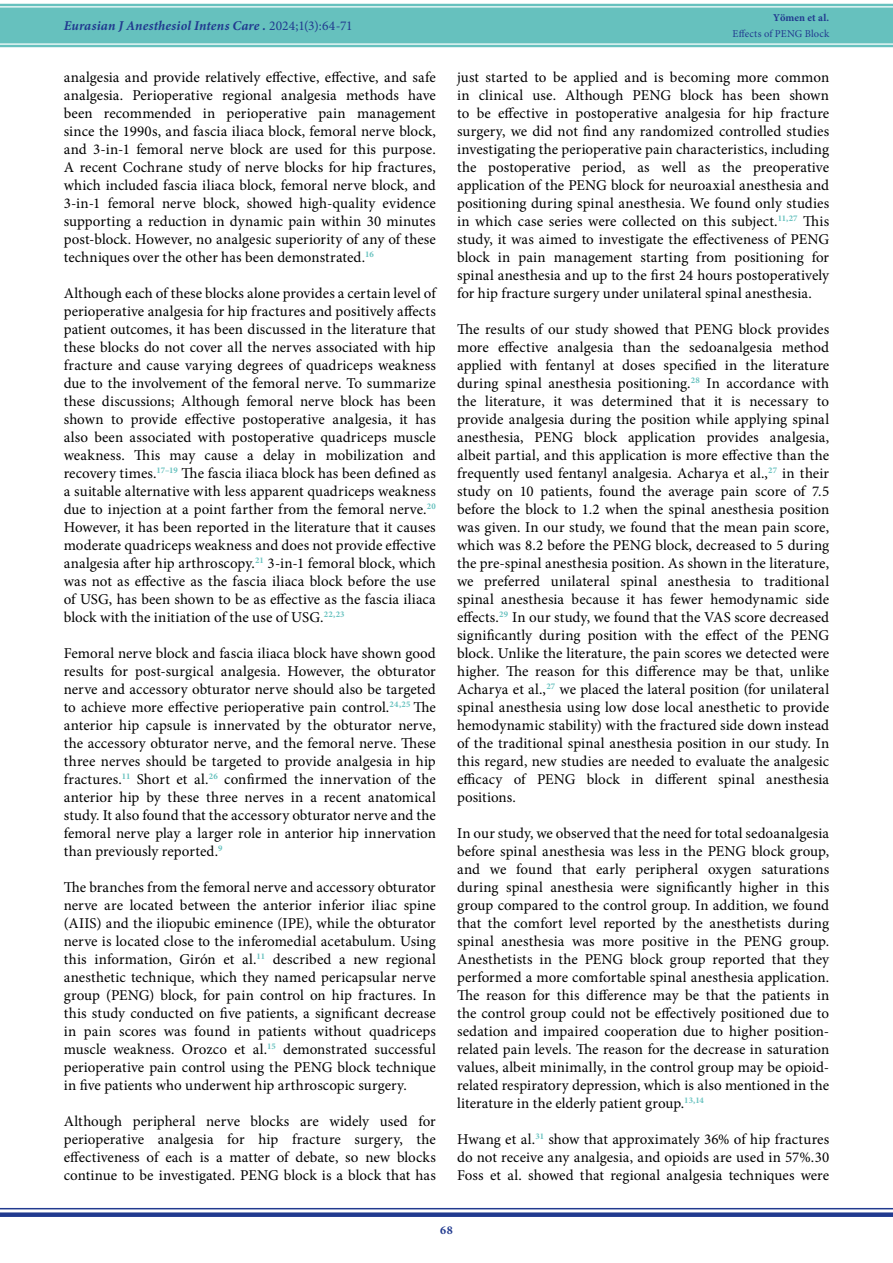
<style>
.page{position:relative;width:893px;height:1263px;background:#fff}
.page>*{position:absolute;margin:0;border:0;box-sizing:border-box;transform-origin:0 0}
.Ana_metin{font:15px/18px "Minion Pro";letter-spacing:.005em;color:#000;text-align:justify}
.t1{font:italic 700 13.5px "Minion Pro";letter-spacing:.01em;color:#213a8f}
.t2{font:700 12px "Minion Pro";color:#213a8f}
.t3{font:10.5px "Minion Pro";letter-spacing:.02em;color:#213a8f}
.t4{font:700 10.5px "Minion Pro";letter-spacing:.01em;color:#213a8f}
.s1{font-weight:400;font-style:normal}
</style>
<div class="page">
<div style="left:0;top:0;width:893px;height:50px;background:#66c1be"></div>
<svg style="left:0;top:47px;width:893px;height:3px;background:#f4fafa"></svg>
<hr style="left:0;top:43px;width:893px;height:2px;background:#fff">
<svg style="left:0;top:0;width:893px;height:4px;background:#f5fbfa"></svg>
<hr style="left:0;top:6px;width:893px;height:2px;background:#fff">
<div style="left:0;top:1212px;width:893px;height:5px;background:#213a8f"></div>
<hr style="left:0;top:1208px;width:893px;height:1px;background:#213a8f">
<p class="t1" style="left:64px;top:16px;width:290px">Eurasian J Anesthesiol Intens Care . <span class="s1">2024;1(3):64-71</span></p>
<p class="Ana_metin" style="left:64px;top:68px;width:374px">analgesia and provide relatively effective, effective, and safe analgesia. Perioperative regional analgesia methods have been recommended in perioperative pain management since the 1990s, and fascia iliaca block, femoral nerve block, and 3-in-1 femoral nerve block are used for this purpose.<br>A recent Cochrane study of nerve blocks for hip fractures, which included fascia iliaca block, femoral nerve block, and 3-in-1 femoral nerve block, showed high-quality evidence supporting a reduction in dynamic pain within 30 minutes post-block. However, no analgesic superiority of any of these techniques over the other has been demonstrated.<sup>16</sup></p>
<p class="Ana_metin" style="left:64px;top:284px;width:374px">Although each of these blocks alone provides a certain level of perioperative analgesia for hip fractures and positively affects patient outcomes, it has been discussed in the literature that these blocks do not cover all the nerves associated with hip fracture and cause varying degrees of quadriceps weakness due to the involvement of the femoral nerve. To summarize these discussions; Although femoral nerve block has been shown to provide effective postoperative analgesia, it has also been associated with postoperative quadriceps muscle weakness. This may cause a delay in mobilization and recovery times.<sup>17–19</sup> The fascia iliaca block has been defined as a suitable alternative with less apparent quadriceps weakness due to injection at a point farther from the femoral nerve.<sup>20<br></sup>However, it has been reported in the literature that it causes moderate quadriceps weakness and does not provide effective analgesia after hip arthroscopy.<sup>21</sup> 3-in-1 femoral block, which was not as effective as the fascia iliaca block before the use of USG, has been shown to be as effective as the fascia iliaca block with the initiation of the use of USG.<sup>22,23</sup></p>
<p class="Ana_metin" style="left:64px;top:644px;width:374px">Femoral nerve block and fascia iliaca block have shown good results for post-surgical analgesia. However, the obturator nerve and accessory obturator nerve should also be targeted to achieve more effective perioperative pain control.<sup>24,25</sup> The anterior hip capsule is innervated by the obturator nerve, the accessory obturator nerve, and the femoral nerve. These three nerves should be targeted to provide analgesia in hip fractures.<sup>11</sup> Short et al.<sup>26</sup> confirmed the innervation of the anterior hip by these three nerves in a recent anatomical study. It also found that the accessory obturator nerve and the femoral nerve play a larger role in anterior hip innervation than previously reported.<sup>9</sup></p>
<p class="Ana_metin" style="left:64px;top:878px;width:374px">The branches from the femoral nerve and accessory obturator nerve are located between the anterior inferior iliac spine (AIIS) and the iliopubic eminence (IPE), while the obturator nerve is located close to the inferomedial acetabulum. Using this information, Girón et al.<sup>11</sup> described a new regional anesthetic technique, which they named pericapsular nerve group (PENG) block, for pain control on hip fractures. In this study conducted on five patients, a significant decrease in pain scores was found in patients without quadriceps muscle weakness. Orozco et al.<sup>15</sup> demonstrated successful perioperative pain control using the PENG block technique in five patients who underwent hip arthroscopic surgery.</p>
<p class="Ana_metin" style="left:64px;top:1112px;width:374px">Although peripheral nerve blocks are widely used for perioperative analgesia for hip fracture surgery, the effectiveness of each is a matter of debate, so new blocks continue to be investigated. PENG block is a block that has</p>
<p class="t4" style="left:773px;top:10px;width:58px">Yömen et al.</p>
<p class="t3" style="left:733px;top:26px;width:98px">Effects of PENG Block</p>
<p class="Ana_metin" style="left:457px;top:68px;width:374px">just started to be applied and is becoming more common in clinical use. Although PENG block has been shown to be effective in postoperative analgesia for hip fracture surgery, we did not find any randomized controlled studies investigating the perioperative pain characteristics, including the postoperative period, as well as the preoperative application of the PENG block for neuroaxial anesthesia and positioning during spinal anesthesia. We found only studies in which case series were collected on this subject.<sup>11,27</sup> This study, it was aimed to investigate the effectiveness of PENG block in pain management starting from positioning for spinal anesthesia and up to the first 24 hours postoperatively for hip fracture surgery under unilateral spinal anesthesia.</p>
<p class="Ana_metin" style="left:457px;top:320px;width:374px">The results of our study showed that PENG block provides more effective analgesia than the sedoanalgesia method applied with fentanyl at doses specified in the literature during spinal anesthesia positioning.<sup>28</sup> In accordance with the literature, it was determined that it is necessary to provide analgesia during the position while applying spinal anesthesia, PENG block application provides analgesia, albeit partial, and this application is more effective than the frequently used fentanyl analgesia. Acharya et al.,<sup>27</sup> in their study on 10 patients, found the average pain score of 7.5 before the block to 1.2 when the spinal anesthesia position was given. In our study, we found that the mean pain score, which was 8.2 before the PENG block, decreased to 5 during the pre-spinal anesthesia position. As shown in the literature, we preferred unilateral spinal anesthesia to traditional spinal anesthesia because it has fewer hemodynamic side effects.<sup>29</sup> In our study, we found that the VAS score decreased significantly during position with the effect of the PENG block. Unlike the literature, the pain scores we detected were higher. The reason for this difference may be that, unlike Acharya et al.,<sup>27</sup> we placed the lateral position (for unilateral spinal anesthesia using low dose local anesthetic to provide hemodynamic stability) with the fractured side down instead of the traditional spinal anesthesia position in our study. In this regard, new studies are needed to evaluate the analgesic efficacy of PENG block in different spinal anesthesia positions.</p>
<p class="Ana_metin" style="left:457px;top:824px;width:374px">In our study, we observed that the need for total sedoanalgesia before spinal anesthesia was less in the PENG block group, and we found that early peripheral oxygen saturations during spinal anesthesia were significantly higher in this group compared to the control group. In addition, we found that the comfort level reported by the anesthetists during spinal anesthesia was more positive in the PENG group.<br>Anesthetists in the PENG block group reported that they performed a more comfortable spinal anesthesia application.<br>The reason for this difference may be that the patients in the control group could not be effectively positioned due to sedation and impaired cooperation due to higher position&shy;related pain levels. The reason for the decrease in saturation values, albeit minimally, in the control group may be opioid&shy;related respiratory depression, which is also mentioned in the literature in the elderly patient group.<sup>13,14</sup></p>
<p class="Ana_metin" style="left:457px;top:1130px;width:374px">Hwang et al.<sup>31</sup> show that approximately 36% of hip fractures do not receive any analgesia, and opioids are used in 57%.30<br>Foss et al. showed that regional analgesia techniques were</p>
<p class="t2" style="left:440px;top:1222px;width:14px">68</p>
</div>
